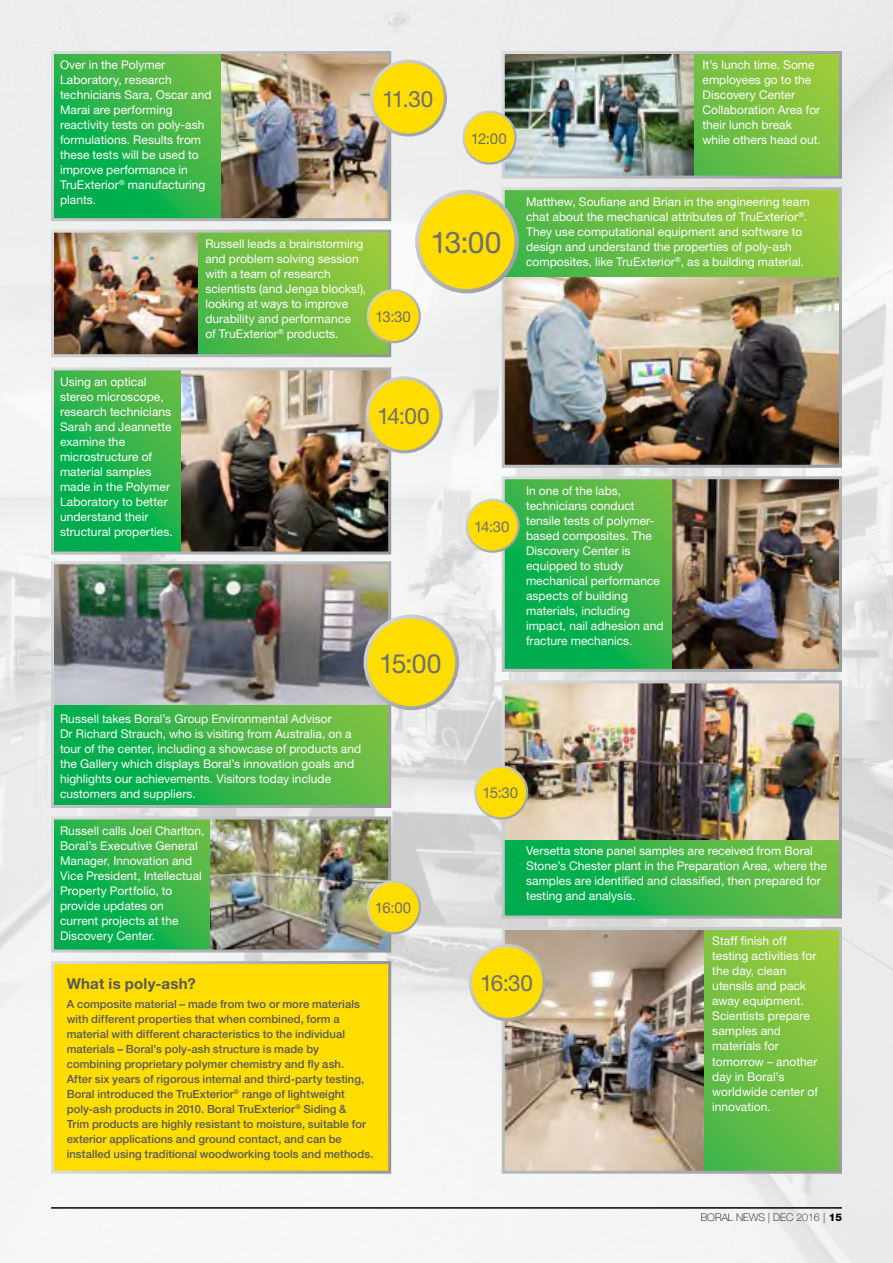
<style>
.page{position:relative;width:893px;height:1263px;background:#fff}
.page>*{position:absolute;margin:0;border:0;box-sizing:border-box;transform-origin:0 0}
.t1{font:30px "Helvetica Neue LT";color:#6d6e71}
.t2{font:26.55px "Helvetica Neue LT";color:#6d6e71}
.t3{font:22.5px "Helvetica Neue LT";letter-spacing:-.04em;color:#6d6e71}
.t4{font:15px "Helvetica Neue LT";letter-spacing:-.03em;color:#6d6e71}
.t5{font:700 15px "Helvetica Neue LT";letter-spacing:.015em;color:#58595b}
.t6{font:12px/15px "Helvetica Neue LT";letter-spacing:.005em;color:#fff}
.t7{font:500 11.25px/15px "Helvetica Neue LT";letter-spacing:.005em;color:#58595b}
.t8{font:100 10.5px "Helvetica Neue LT";color:#000}
.s1{font-weight:800}
</style>
<div class="page">
<img style="left:0;top:0;width:893px;height:1263px">
<svg style="left:694px;top:55px;width:144px;height:120px;background:#7ac142"></svg>
<img style="left:506px;top:55px;width:188px;height:120px">
<div style="left:502px;top:51px;width:340px;height:128px;border:3px solid #fff"></div>
<svg style="left:55px;top:705px;width:332px;height:99px;background:#37b549"></svg>
<img style="left:55px;top:565px;width:332px;height:140px">
<div style="left:51px;top:561px;width:340px;height:247px;border:3px solid #fff"></div>
<svg style="left:506px;top:191px;width:332px;height:86px;background:#73bf43"></svg>
<img style="left:506px;top:277px;width:332px;height:187px">
<div style="left:502px;top:187px;width:340px;height:281px;border:3px solid #fff"></div>
<div style="left:417px;top:192px;width:100px;height:99px;background:#fd0;border-radius:50%"></div>
<div style="left:415px;top:190px;width:104px;height:103px;border:4px solid #fff;border-radius:50%"></div>
<div style="left:366px;top:617px;width:91px;height:91px;background:#fd0;border-radius:50%"></div>
<div style="left:364px;top:615px;width:95px;height:95px;border:4px solid #fff;border-radius:50%"></div>
<svg style="left:55px;top:55px;width:166px;height:162px;background:#2eb34a"></svg>
<img style="left:221px;top:55px;width:166px;height:162px">
<div style="left:51px;top:51px;width:340px;height:170px;border:3px solid #fff"></div>
<div style="left:464px;top:112px;width:51px;height:52px;background:#fd0;border-radius:50%"></div>
<div style="left:462px;top:111px;width:55px;height:54px;border:2px solid #fff;border-radius:50%"></div>
<div style="left:53px;top:962px;width:337px;height:210px;background:#fd0"></div>
<div style="left:51px;top:961px;width:340px;height:213px;border:3px solid #fff"></div>
<svg style="left:506px;top:480px;width:167px;height:188px;background:#31b349"></svg>
<img style="left:673px;top:480px;width:165px;height:188px">
<div style="left:502px;top:476px;width:340px;height:196px;border:3px solid #fff"></div>
<div style="left:467px;top:500px;width:51px;height:52px;background:#fd0;border-radius:50%"></div>
<div style="left:465px;top:499px;width:55px;height:54px;border:2px solid #fff;border-radius:50%"></div>
<svg style="left:704px;top:931px;width:134px;height:239px;background:#75c042"></svg>
<img style="left:506px;top:931px;width:198px;height:239px">
<div style="left:502px;top:927px;width:340px;height:247px;border:3px solid #fff"></div>
<div style="left:470px;top:946px;width:74px;height:73px;background:#fd0;border-radius:50%"></div>
<div style="left:469px;top:944px;width:77px;height:77px;border:3px solid #fff;border-radius:50%"></div>
<svg style="left:197px;top:234px;width:190px;height:119px;background:#72be44"></svg>
<img style="left:55px;top:234px;width:142px;height:119px">
<div style="left:51px;top:230px;width:340px;height:127px;border:3px solid #fff"></div>
<svg style="left:55px;top:820px;width:155px;height:128px;background:#28b34a"></svg>
<img style="left:210px;top:820px;width:177px;height:128px">
<div style="left:51px;top:816px;width:340px;height:136px;border:3px solid #fff"></div>
<div style="left:368px;top:881px;width:52px;height:52px;background:#fd0;border-radius:50%"></div>
<div style="left:367px;top:880px;width:54px;height:54px;border:2px solid #fff;border-radius:50%"></div>
<div style="left:368px;top:290px;width:52px;height:52px;background:#fd0;border-radius:50%"></div>
<div style="left:367px;top:289px;width:54px;height:54px;border:2px solid #fff;border-radius:50%"></div>
<svg style="left:506px;top:840px;width:332px;height:74px;background:#35b549"></svg>
<img style="left:506px;top:684px;width:332px;height:156px">
<div style="left:502px;top:680px;width:340px;height:238px;border:3px solid #fff"></div>
<svg style="left:55px;top:371px;width:127px;height:179px;background:#25b24b"></svg>
<img style="left:182px;top:371px;width:205px;height:179px">
<div style="left:51px;top:367px;width:340px;height:187px;border:3px solid #fff"></div>
<div style="left:367px;top:378px;width:74px;height:74px;background:#fd0;border-radius:50%"></div>
<div style="left:366px;top:376px;width:77px;height:77px;border:3px solid #fff;border-radius:50%"></div>
<div style="left:372px;top:61px;width:73px;height:74px;background:#fd0;border-radius:50%"></div>
<div style="left:370px;top:60px;width:77px;height:77px;border:3px solid #fff;border-radius:50%"></div>
<div style="left:475px;top:766px;width:52px;height:52px;background:#fd0;border-radius:50%"></div>
<div style="left:474px;top:765px;width:54px;height:54px;border:2px solid #fff;border-radius:50%"></div>
<hr style="left:51px;top:1207px;width:791px;height:1px;background:#000">
<p class="t6" style="left:60px;top:58px;width:153px">Over in the Polymer<br>Laboratory, research technicians Sara, Oscar and<br>Marai are performing reactivity tests on poly-ash formulations. Results from these tests will be used to improve performance in<br>TruExterior<sup>®</sup> manufacturing plants.</p>
<p class="t6" style="left:205px;top:236px;width:162px">Russell leads a brainstorming and problem solving session with a team of research scientists (and Jenga blocks!), looking at ways to improve durability and performance<br>of TruExterior<sup>®</sup> products.</p>
<h3 class="t3" style="left:382px;top:85px;width:53px">11.30</h3>
<p class="t4" style="left:471px;top:129px;width:37px">12:00</p>
<h1 class="t1" style="left:430px;top:225px;width:72px">13:00</h1>
<p class="t4" style="left:375px;top:308px;width:37px">13:30</p>
<p class="t6" style="left:60px;top:374px;width:114px">Using an optical stereo microscope, research technicians<br>Sarah and Jeannette examine the microstructure of material samples made in the Polymer<br>Laboratory to better understand their structural properties.</p>
<h3 class="t3" style="left:377px;top:402px;width:54px">14:00</h3>
<p class="t4" style="left:474px;top:517px;width:37px">14:30</p>
<h2 class="t2" style="left:379px;top:647px;width:64px">15:00</h2>
<p class="t6" style="left:702px;top:58px;width:120px">It’s lunch time. Some employees go to the<br>Discovery Center<br>Collaboration Area for their lunch break while others head out.</p>
<p class="t6" style="left:526px;top:194px;width:285px">Matthew, Soufiane and Brian in the engineering team chat about the mechanical attributes of TruExterior<sup>®</sup>.<br>They use computational equipment and software to design and understand the properties of poly-ash composites, like TruExterior<sup>®</sup>, as a building material.</p>
<p class="t6" style="left:526px;top:483px;width:139px">In one of the labs, technicians conduct tensile tests of polymer&shy;based composites. The<br>Discovery Center is equipped to study mechanical performance aspects of building materials, including impact, nail adhesion and fracture mechanics.</p>
<p class="t6" style="left:60px;top:711px;width:303px">Russell takes Boral’s Group Environmental Advisor<br>Dr Richard Strauch, who is visiting from Australia, on a tour of the center, including a showcase of products and the Gallery which displays Boral’s innovation goals and highlights our achievements. Visitors today include customers and suppliers.</p>
<p class="t4" style="left:482px;top:784px;width:37px">15:30</p>
<p class="t6" style="left:60px;top:823px;width:146px">Russell calls Joel Charlton,<br>Boral’s Executive General<br>Manager, Innovation and<br>Vice President, Intellectual<br>Property Portfolio, to provide updates on current projects at the<br>Discovery Center.</p>
<p class="t4" style="left:375px;top:899px;width:38px">16:00</p>
<p class="t5" style="left:67px;top:974px;width:131px">What is poly-ash?</p>
<p class="t7" style="left:67px;top:996px;width:308px">A composite material – made from two or more materials with different properties that when combined, form a material with different characteristics to the individual materials – Boral’s poly-ash structure is made by combining proprietary polymer chemistry and fly ash.<br>After six years of rigorous internal and third-party testing, Boral introduced the TruExterior<sup>®</sup> range of lightweight poly-ash products in 2010. Boral TruExterior<sup>®</sup> Siding &amp;<br>Trim products are highly resistant to moisture, suitable for exterior applications and ground contact, and can be installed using traditional woodworking tools and methods.</p>
<p class="t6" style="left:526px;top:843px;width:302px">Versetta stone panel samples are received from Boral Stone’s Chester plant in the Preparation Area, where the samples are identified and classified, then prepared for testing and analysis.</p>
<h3 class="t3" style="left:480px;top:970px;width:54px">16:30</h3>
<p class="t6" style="left:712px;top:933px;width:107px">Staff finish off testing activities for the day, clean utensils and pack away equipment.<br>Scientists prepare samples and materials for tomorrow – another day in Boral’s worldwide center of innovation.</p>
<p class="t8" style="left:701px;top:1211px;width:143px">BORAL NEWS | DEC 2016 | <span class="s1">15</span></p>
</div>
